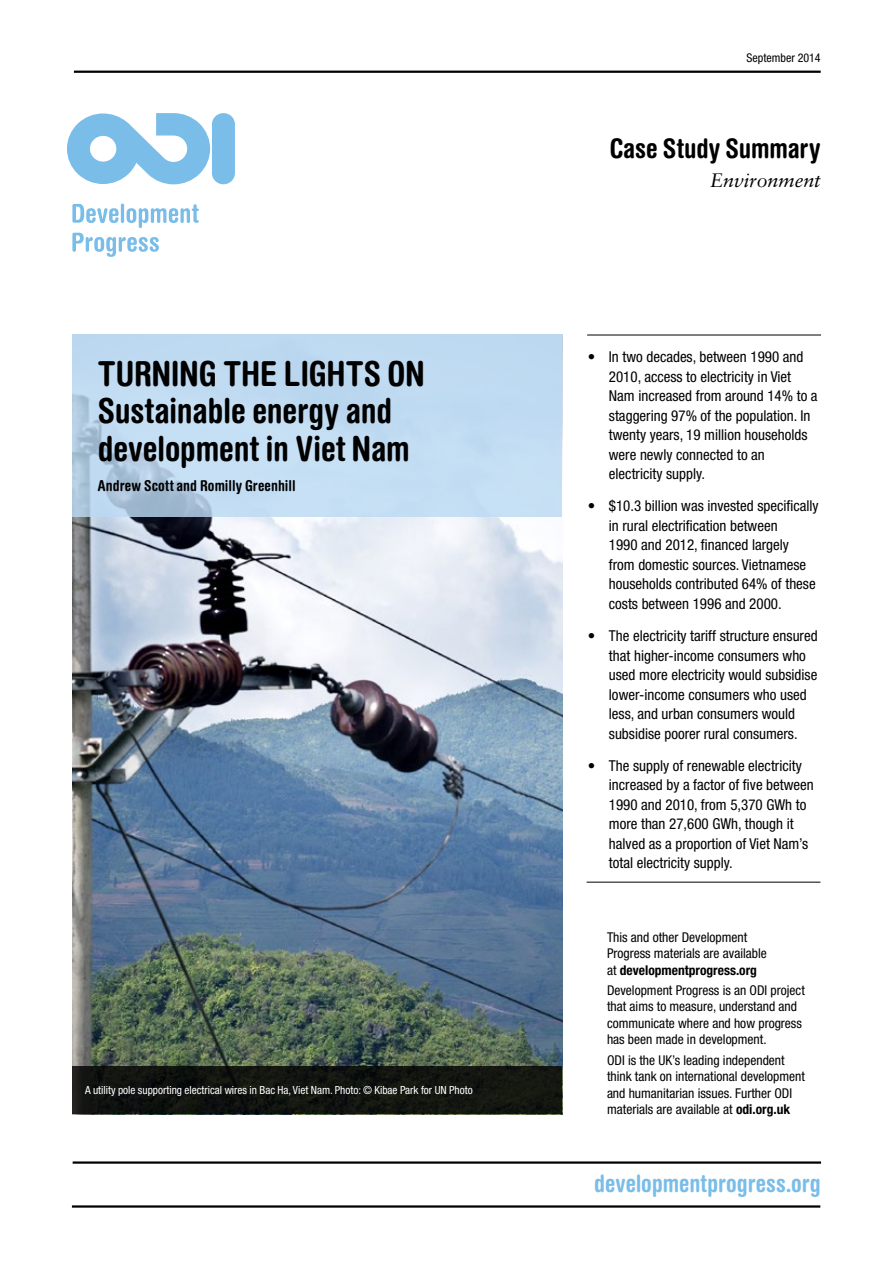
<style>
.page{position:relative;width:893px;height:1263px;background:#fff}
.page>*{position:absolute;margin:0;border:0;box-sizing:border-box;transform-origin:0 0}
.t1{font:700 condensed 34.5px/37.5px "Helvetica Rounded LT Std";letter-spacing:-.01em;color:#000}
.t2{font:700 condensed 27px "Helvetica Rounded LT Std";letter-spacing:-.005em;color:#000}
.t3{font:700 condensed 24px "Helvetica Rounded LT Std";letter-spacing:-.005em;color:#79bde8}
.t4{font:italic 19.5px "Sabon LT Std";color:#000}
.t5{font:condensed 15px/19.5px "Helvetica Neue LT Std";color:#000}
.t6{font:700 condensed 15px "Helvetica Rounded LT Std";letter-spacing:.005em;color:#000}
.t7{font:condensed 13.5px/16.5px "Helvetica Neue LT Std";color:#000}
.t8{font:condensed 12px "Helvetica Neue LT Std";color:#000}
.t9{font:condensed 11.25px "Helvetica Neue LT Std";color:#fff}
.s1{font-weight:700}
</style>
<div class="page">
<img style="left:72px;top:517px;width:490px;height:549px">
<div style="left:72px;top:335px;width:490px;height:182px;background:#bbdaf3"></div>
<svg style="left:67px;top:113px;width:143px;height:71px"></svg>
<div style="left:212px;top:113px;width:23px;height:71px;background:#79bde8;border-radius:11px"></div>
<svg style="left:72px;top:204px;width:127px;height:53px"></svg>
<hr style="left:74px;top:71px;width:747px;height:2px;background:#000">
<hr style="left:72px;top:1205px;width:748px;height:2px;background:#000">
<hr style="left:73px;top:1161px;width:748px;height:3px;background:#000">
<div style="left:72px;top:1066px;width:490px;height:48px;background:#121510"></div>
<hr style="left:587px;top:335px;width:234px;height:1px;background:#000">
<hr style="left:587px;top:882px;width:233px;height:1px;background:#000">
<h1 class="t1" style="left:98px;top:354px;width:329px">Turning the lights on<br>Sustainable energy and development in Viet Nam</h1>
<p class="t6" style="left:98px;top:477px;width:199px">Andrew Scott and Romilly Greenhill</p>
<p class="t9" style="left:85px;top:1084px;width:389px">A utility pole supporting electrical wires in Bac Ha, Viet Nam. Photo: © Kibae Park for UN Photo</p>
<p class="t8" style="left:747px;top:51px;width:76px">September 2014</p>
<h2 class="t2" style="left:610px;top:132px;width:213px">Case Study Summary</h2>
<h3 class="t4" style="left:710px;top:169px;width:112px">Environment</h3>
<p class="t5" style="left:609px;top:347px;width:210px;text-indent:-21px">• In two decades, between 1990 and<br>2010, access to electricity in Viet<br>Nam increased from around 14% to a staggering 97% of the population. In twenty years, 19 million households were newly connected to an electricity supply.</p>
<p class="t5" style="left:609px;top:496px;width:211px;text-indent:-21px">• $10.3 billion was invested specifically in rural electrification between<br>1990 and 2012, financed largely<br>from domestic sources. Vietnamese households contributed 64% of these costs between 1996 and 2000.</p>
<p class="t5" style="left:609px;top:626px;width:210px;text-indent:-21px">• The electricity tariff structure ensured that higher-income consumers who used more electricity would subsidise lower-income consumers who used less, and urban consumers would subsidise poorer rural consumers.</p>
<p class="t5" style="left:609px;top:756px;width:206px;text-indent:-21px">• The supply of renewable electricity increased by a factor of five between 1990 and 2010, from 5,370 GWh to more than 27,600 GWh, though it halved as a proportion of Viet Nam’s total electricity supply.</p>
<p class="t7" style="left:607px;top:928px;width:161px">This and other Development<br>Progress materials are available at <span class="s1">developmentprogress.org</span></p>
<p class="t7" style="left:607px;top:982px;width:199px">Development Progress is an ODI project that aims to measure, understand and communicate where and how progress has been made in development.</p>
<p class="t7" style="left:607px;top:1051px;width:200px">ODI is the UK’s leading independent think tank on international development and humanitarian issues. Further ODI materials are available at <span class="s1">odi.org.uk</span></p>
<h3 class="t3" style="left:594px;top:1169px;width:228px">developmentprogress.org</h3>
</div>
